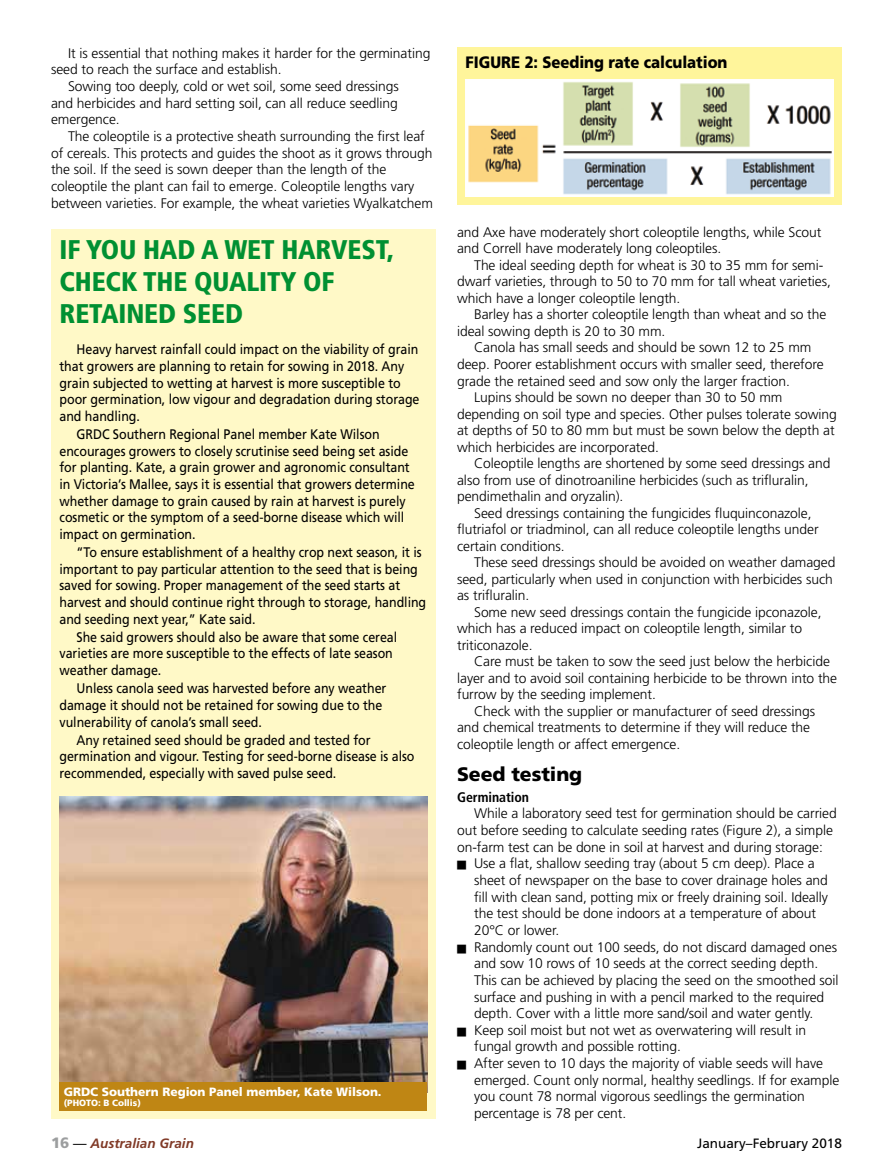
<style>
.page{position:relative;width:893px;height:1170px;background:#fff}
.page>*{position:absolute;margin:0;border:0;box-sizing:border-box;transform-origin:0 0}
.t1{font:900 condensed 27px/32.4px "Frutiger";letter-spacing:-.005em;color:#009032}
.t2{font:900 19.5px "Frutiger";letter-spacing:-.005em;color:#000}
.t3{font:900 16.5px "Frutiger";letter-spacing:-.005em;color:#000;scale:.9 1}
.t4{font:300 13.8px/16.5px "Frutiger";letter-spacing:-.005em;color:#000}
.t5{font:13.8px/16.6px "Frutiger";letter-spacing:-.005em;color:#000;scale:.9 1}
.t6{font:700 condensed 13.8px "Frutiger";letter-spacing:-.005em;color:#000}
.t7{font:13.5px "Frutiger";color:#000}
.t8{font:italic 700 13.5px "Frutiger";color:#803926}
.t9{font:900 12px "Frutiger";letter-spacing:-.005em;color:#fff}
.t10{font:900 9px "Frutiger";letter-spacing:-.005em;color:#fff}
.s1{font-weight:900;font-style:normal;font-size:15px;color:#9c9e9f}
.s2{font-weight:400;font-style:normal;color:#000}
</style>
<div class="page">
<div style="left:51px;top:230px;width:385px;height:888px;background:#fff9c7"></div>
<img style="left:60px;top:796px;width:367px;height:285px">
<div style="left:60px;top:1081px;width:367px;height:29px;background:#bf8614"></div>
<div style="left:457px;top:47px;width:385px;height:158px;background:#fff59b"></div>
<img style="left:466px;top:80px;width:367px;height:116px">
<p class="t4" style="left:68px;top:45px;width:364px">It is essential that nothing makes it harder for the germinating</p>
<p class="t4" style="left:51px;top:61px;width:232px">seed to reach the surface and establish.</p>
<p class="t4" style="left:68px;top:78px;width:332px">Sowing too deeply, cold or wet soil, some seed dressings</p>
<p class="t4" style="left:51px;top:95px;width:348px">and herbicides and hard setting soil, can all reduce seedling</p>
<p class="t4" style="left:51px;top:111px;width:70px">emergence.</p>
<p class="t4" style="left:68px;top:128px;width:358px">The coleoptile is a protective sheath surrounding the first leaf</p>
<p class="t4" style="left:51px;top:145px;width:383px">of cereals. This protects and guides the shoot as it grows through</p>
<p class="t4" style="left:51px;top:161px;width:337px">the soil. If the seed is sown deeper than the length of the</p>
<p class="t4" style="left:51px;top:178px;width:365px">coleoptile the plant can fail to emerge. Coleoptile lengths vary</p>
<p class="t4" style="left:51px;top:194px;width:383px">between varieties. For example, the wheat varieties Wyalkatchem</p>
<h1 class="t1" style="left:60px;top:233px;width:336px">IF YOU HAD A WET HARVEST,<br>CHECK THE QUALITY OF<br>RETAINED SEED</h1>
<p class="t5" style="left:60px;top:341px;width:401px;text-indent:17px">Heavy harvest rainfall could impact on the viability of grain that growers are planning to retain for sowing in 2018. Any grain subjected to wetting at harvest is more susceptible to poor germination, low vigour and degradation during storage and handling.</p>
<p class="t5" style="left:60px;top:425px;width:396px;text-indent:17px">GRDC Southern Regional Panel member Kate Wilson encourages growers to closely scrutinise seed being set aside for planting. Kate, a grain grower and agronomic consultant in Victoria’s Mallee, says it is essential that growers determine whether damage to grain caused by rain at harvest is purely cosmetic or the symptom of a seed-borne disease which will impact on germination.</p>
<p class="t5" style="left:60px;top:543px;width:409px;text-indent:17px">“To ensure establishment of a healthy crop next season, it is important to pay particular attention to the seed that is being saved for sowing. Proper management of the seed starts at harvest and should continue right through to storage, handling and seeding next year,” Kate said.</p>
<p class="t5" style="left:60px;top:628px;width:377px;text-indent:17px">She said growers should also be aware that some cereal varieties are more susceptible to the effects of late season weather damage.</p>
<p class="t5" style="left:60px;top:680px;width:365px;text-indent:17px">Unless canola seed was harvested before any weather damage it should not be retained for sowing due to the vulnerability of canola’s small seed.</p>
<p class="t5" style="left:60px;top:731px;width:396px;text-indent:17px">Any retained seed should be graded and tested for germination and vigour. Testing for seed-borne disease is also recommended, especially with saved pulse seed.</p>
<p class="t9" style="left:64px;top:1083px;width:319px">GRDC Southern Region Panel member, Kate Wilson.</p>
<p class="t10" style="left:64px;top:1097px;width:79px">(PHOTO: B Collis)</p>
<p class="t3" style="left:466px;top:52px;width:292px">FIGURE 2: Seeding rate calculation</p>
<p class="t4" style="left:457px;top:224px;width:366px">and Axe have moderately short coleoptile lengths, while Scout and Correll have moderately long coleoptiles.</p>
<p class="t4" style="left:457px;top:257px;width:375px;text-indent:17px">The ideal seeding depth for wheat is 30 to 35 mm for semi&shy;dwarf varieties, through to 50 to 70 mm for tall wheat varieties, which have a longer coleoptile length.</p>
<p class="t4" style="left:457px;top:306px;width:371px;text-indent:17px">Barley has a shorter coleoptile length than wheat and so the ideal sowing depth is 20 to 30 mm.</p>
<p class="t4" style="left:474px;top:339px;width:339px">Canola has small seeds and should be sown 12 to 25 mm</p>
<p class="t4" style="left:457px;top:356px;width:368px">deep. Poorer establishment occurs with smaller seed, therefore</p>
<p class="t4" style="left:457px;top:372px;width:334px">grade the retained seed and sow only the larger fraction.</p>
<p class="t4" style="left:474px;top:389px;width:310px">Lupins should be sown no deeper than 30 to 50 mm</p>
<p class="t4" style="left:457px;top:405px;width:381px">depending on soil type and species. Other pulses tolerate sowing</p>
<p class="t4" style="left:457px;top:422px;width:379px">at depths of 50 to 80 mm but must be sown below the depth at</p>
<p class="t4" style="left:457px;top:438px;width:203px">which herbicides are incorporated.</p>
<p class="t4" style="left:474px;top:455px;width:358px">Coleoptile lengths are shortened by some seed dressings and</p>
<p class="t4" style="left:457px;top:471px;width:353px">also from use of dinotroaniline herbicides (such as trifluralin,</p>
<p class="t4" style="left:457px;top:488px;width:168px">pendimethalin and oryzalin).</p>
<p class="t4" style="left:474px;top:504px;width:339px">Seed dressings containing the fungicides fluquinconazole,</p>
<p class="t4" style="left:457px;top:521px;width:363px">flutriafol or triadminol, can all reduce coleoptile lengths under</p>
<p class="t4" style="left:457px;top:537px;width:109px">certain conditions.</p>
<p class="t4" style="left:474px;top:554px;width:363px">These seed dressings should be avoided on weather damaged</p>
<p class="t4" style="left:457px;top:570px;width:377px">seed, particularly when used in conjunction with herbicides such</p>
<p class="t4" style="left:457px;top:587px;width:74px">as trifluralin.</p>
<p class="t4" style="left:474px;top:603px;width:349px">Some new seed dressings contain the fungicide ipconazole,</p>
<p class="t4" style="left:457px;top:620px;width:346px">which has a reduced impact on coleoptile length, similar to</p>
<p class="t4" style="left:457px;top:636px;width:77px">triticonazole.</p>
<p class="t4" style="left:474px;top:653px;width:357px">Care must be taken to sow the seed just below the herbicide</p>
<p class="t4" style="left:457px;top:669px;width:381px">layer and to avoid soil containing herbicide to be thrown into the</p>
<p class="t4" style="left:457px;top:686px;width:200px">furrow by the seeding implement.</p>
<p class="t4" style="left:474px;top:702px;width:343px">Check with the supplier or manufacturer of seed dressings</p>
<p class="t4" style="left:457px;top:719px;width:355px">and chemical treatments to determine if they will reduce the</p>
<p class="t4" style="left:457px;top:735px;width:225px">coleoptile length or affect emergence.</p>
<h2 class="t2" style="left:457px;top:762px;width:127px">Seed testing</h2>
<p class="t6" style="left:457px;top:788px;width:73px">Germination</p>
<p class="t4" style="left:474px;top:805px;width:364px">While a laboratory seed test for germination should be carried</p>
<p class="t4" style="left:457px;top:821px;width:377px">out before seeding to calculate seeding rates (Figure 2), a simple</p>
<p class="t4" style="left:457px;top:838px;width:367px">on-farm test can be done in soil at harvest and during storage:</p>
<p class="t4" style="left:474px;top:855px;width:342px">Use a flat, shallow seeding tray (about 5 cm deep). Place a</p>
<p class="t4" style="left:474px;top:871px;width:355px">sheet of newspaper on the base to cover drainage holes and</p>
<p class="t4" style="left:474px;top:888px;width:355px">fill with clean sand, potting mix or freely draining soil. Ideally</p>
<p class="t4" style="left:474px;top:905px;width:344px">the test should be done indoors at a temperature of about</p>
<p class="t4" style="left:474px;top:921px;width:87px">20°C or lower.</p>
<p class="t4" style="left:474px;top:938px;width:364px">Randomly count out 100 seeds, do not discard damaged ones</p>
<p class="t4" style="left:474px;top:955px;width:346px">and sow 10 rows of 10 seeds at the correct seeding depth.</p>
<p class="t4" style="left:474px;top:971px;width:366px">This can be achieved by placing the seed on the smoothed soil</p>
<p class="t4" style="left:474px;top:988px;width:352px">surface and pushing in with a pencil marked to the required</p>
<p class="t4" style="left:474px;top:1005px;width:341px">depth. Cover with a little more sand/soil and water gently.</p>
<p class="t4" style="left:474px;top:1021px;width:333px">Keep soil moist but not wet as overwatering will result in</p>
<p class="t4" style="left:474px;top:1038px;width:208px">fungal growth and possible rotting.</p>
<p class="t4" style="left:474px;top:1054px;width:350px">After seven to 10 days the majority of viable seeds will have</p>
<p class="t4" style="left:474px;top:1071px;width:367px">emerged. Count only normal, healthy seedlings. If for example</p>
<p class="t4" style="left:474px;top:1088px;width:332px">you count 78 normal vigorous seedlings the germination</p>
<p class="t4" style="left:474px;top:1104px;width:154px">percentage is 78 per cent.</p>
<p class="t8" style="left:51px;top:1134px;width:144px"><span class="s1">16</span> <span class="s2">—</span> Australian Grain</p>
<p class="t7" style="left:697px;top:1134px;width:146px">January–February 2018</p>
</div>
